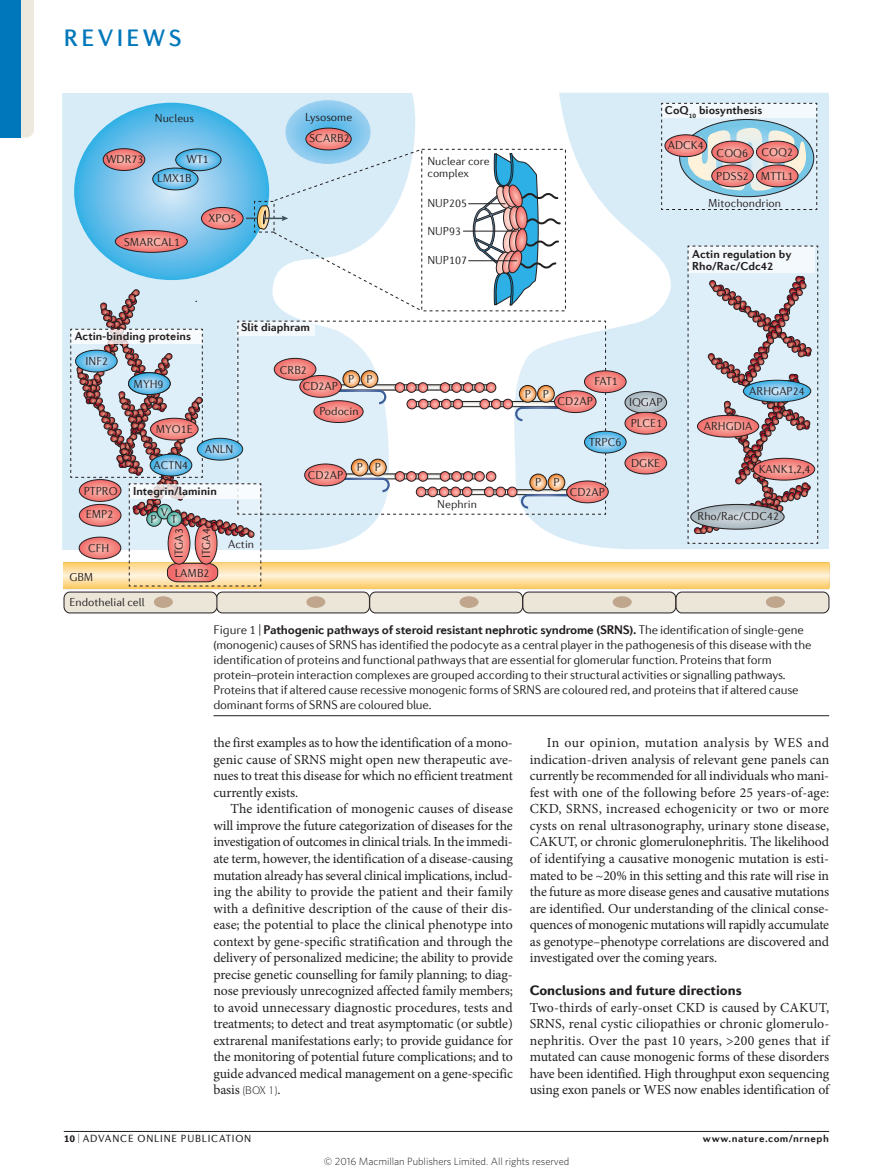
<style>
.page{position:relative;width:893px;height:1174px;background:#fff}
.page>*{position:absolute;margin:0;border:0;box-sizing:border-box;transform-origin:0 0}
.t1{font:500 24px "Diverda Sans Com";letter-spacing:.14em;color:#0077ba}
.Subhead_1{font:900 14.1px "Diverda Sans Com";color:#231f20}
.Body_text{font:13.8px/16.5px "Minion Pro";letter-spacing:-.01em;color:#231f20;text-align:justify}
.Body_first{font:13.8px/16.5px "Minion Pro";letter-spacing:-.01em;color:#231f20;text-align:justify}
.Figure_caption{font:300 12.75px/15px "Diverda Sans Com";letter-spacing:-.015em;color:#231f20}
.t2{font:300 11.7px/25px "Diverda Sans Com";color:#231f20}
.t3{font:700 11.7px/12px "Diverda Sans Com";color:#231f20}
.t4{font:300 10.5px "Whitney";color:#231f20}
.t5{font:10.5px "Diverda Sans Com";letter-spacing:.075em;color:#231f20;scale:.5 1}
.t6{font:700 10.5px "Diverda Sans Com";letter-spacing:.045em;color:#231f20}
.s1{font-weight:700}
.s2{font-weight:300}
.s3{color:#88a1c2}
.s4{font-weight:900}
</style>
<div class="page">
<div style="left:62px;top:93px;width:352px;height:457px;background:#d8ecf8"></div>
<div style="left:559px;top:93px;width:270px;height:456px;background:#d8ecf8"></div>
<div style="left:63px;top:562px;width:766px;height:27px;background:#f9c75b"></div>
<svg style="left:63px;top:563px;width:766px;height:25px"></svg>
<hr style="left:63px;top:574px;width:766px;height:2px;background:#fef1d3">
<hr style="left:63px;top:575px;width:766px;height:1px;background:#fef3da">
<div style="left:217px;top:592px;width:152px;height:21px;background:#ece6d9;border-radius:6px"></div>
<div style="left:216px;top:592px;width:154px;height:21px;border:1px solid #231f20;border-radius:6px"></div>
<div style="left:306px;top:596px;width:19px;height:12px;background:#bfa68c;border-radius:50%"></div>
<div style="left:64px;top:592px;width:153px;height:21px;background:#ece6d9;border-radius:6px"></div>
<div style="left:64px;top:592px;width:153px;height:21px;border:1px solid #231f20;border-radius:6px"></div>
<div style="left:154px;top:596px;width:19px;height:12px;background:#bfa68c;border-radius:50%"></div>
<div style="left:370px;top:592px;width:153px;height:21px;background:#ece6d9;border-radius:6px"></div>
<div style="left:370px;top:592px;width:153px;height:21px;border:1px solid #231f20;border-radius:6px"></div>
<div style="left:460px;top:596px;width:19px;height:12px;background:#bfa68c;border-radius:50%"></div>
<div style="left:523px;top:592px;width:153px;height:21px;background:#ece6d9;border-radius:6px"></div>
<div style="left:523px;top:592px;width:153px;height:21px;border:1px solid #231f20;border-radius:6px"></div>
<div style="left:613px;top:596px;width:19px;height:12px;background:#bfa68c;border-radius:50%"></div>
<div style="left:676px;top:592px;width:153px;height:21px;background:#ece6d9;border-radius:6px"></div>
<div style="left:676px;top:592px;width:153px;height:21px;border:1px solid #231f20;border-radius:6px"></div>
<div style="left:766px;top:596px;width:19px;height:12px;background:#bfa68c;border-radius:50%"></div>
<svg style="left:70px;top:100px;width:748px;height:487px"></svg>
<hr style="left:468px;top:260px;width:49px;height:1px;background:#231f20">
<hr style="left:463px;top:231px;width:54px;height:1px;background:#231f20">
<hr style="left:468px;top:203px;width:37px;height:1px;background:#231f20">
<hr style="left:64px;top:1131px;width:765px;height:1px;background:#231f20">
<hr style="left:213px;top:715px;width:616px;height:1px;background:#231f20">
<div style="left:21px;top:0;width:13px;height:138px;background:#eee9de"></div>
<div style="left:0;top:0;width:21px;height:138px;background:#0077ba"></div>
<h1 class="t1" style="left:64px;top:24px;width:119px">REVIEWS</h1>
<p class="t2" style="left:155px;top:105px;width:41px">Nucleus</p>
<p class="t2" style="left:305px;top:105px;width:49px">Lysosome</p>
<p class="t2" style="left:106px;top:147px;width:39px">WDR73</p>
<p class="t2" style="left:187px;top:147px;width:24px">WT1</p>
<p class="t2" style="left:157px;top:166px;width:36px">LMX1B</p>
<p class="t2" style="left:209px;top:205px;width:30px">XPO5</p>
<p class="t2" style="left:124px;top:229px;width:58px">SMARCAL1</p>
<p class="t2" style="left:309px;top:126px;width:42px">SCARB2</p>
<p class="t3" style="left:75px;top:330px;width:118px">Actin-binding proteins</p>
<p class="t2" style="left:86px;top:348px;width:24px">INF2</p>
<p class="t2" style="left:84px;top:478px;width:35px">PTPRO</p>
<p class="t2" style="left:86px;top:502px;width:29px">EMP2</p>
<p class="t2" style="left:134px;top:371px;width:31px">MYH9</p>
<p class="t2" style="left:156px;top:416px;width:39px">MYO1E</p>
<p class="t2" style="left:153px;top:453px;width:36px">ACTN4</p>
<p class="t2" style="left:205px;top:436px;width:30px">ANLN</p>
<p class="t3" style="left:133px;top:484px;width:85px">Integrin/laminin</p>
<p class="t2" style="left:161px;top:499px;width:9px">V</p>
<p class="t2" style="left:151px;top:506px;width:8px">P</p>
<p class="t2" style="left:171px;top:506px;width:7px">T</p>
<p class="t3" style="left:241px;top:321px;width:70px">Slit diaphram</p>
<p class="t2" style="left:280px;top:357px;width:29px">CRB2</p>
<p class="t2" style="left:303px;top:373px;width:37px">CD2AP</p>
<p class="t2" style="left:348px;top:366px;width:26px">P P</p>
<p class="t2" style="left:319px;top:398px;width:41px">Podocin</p>
<p class="t2" style="left:308px;top:462px;width:37px">CD2AP</p>
<p class="t2" style="left:357px;top:455px;width:26px">P P</p>
<p class="t2" style="left:88px;top:535px;width:23px">CFH</p>
<p class="t2" style="left:166px;top:558px;width:32px;rotate:-90deg">ITGA3</p>
<p class="t2" style="left:194px;top:558px;width:32px;rotate:-90deg">ITGA4</p>
<p class="t2" style="left:228px;top:531px;width:28px">Actin</p>
<p class="t2" style="left:69px;top:564px;width:77px">GBM<br>Endothelial cell</p>
<p class="t2" style="left:175px;top:560px;width:36px">LAMB2</p>
<p class="t2" style="left:427px;top:155px;width:64px;line-height:12px">Nuclear core complex</p>
<p class="t2" style="left:427px;top:191px;width:41px">NUP205</p>
<p class="t2" style="left:427px;top:218px;width:35px">NUP93</p>
<p class="t2" style="left:427px;top:248px;width:41px">NUP107</p>
<p class="t3" style="left:665px;top:104px;width:99px">CoQ<sub>10</sub> biosynthesis</p>
<p class="t2" style="left:668px;top:133px;width:38px">ADCK4</p>
<p class="t2" style="left:761px;top:139px;width:33px">COQ2</p>
<p class="t2" style="left:716px;top:141px;width:79px;line-height:23.2px">COQ6<br>PDSS2 MTTL1</p>
<p class="t2" style="left:708px;top:190px;width:74px">Mitochondrion</p>
<p class="t3" style="left:692px;top:248px;width:101px">Actin regulation by<br>Rho/Rac/Cdc42</p>
<p class="t2" style="left:437px;top:492px;width:41px">Nephrin</p>
<p class="t2" style="left:525px;top:381px;width:26px">P P</p>
<p class="t2" style="left:594px;top:368px;width:25px">FAT1</p>
<p class="t2" style="left:558px;top:389px;width:37px">CD2AP</p>
<p class="t2" style="left:589px;top:429px;width:34px">TRPC6</p>
<p class="t2" style="left:535px;top:470px;width:26px">P P</p>
<p class="t2" style="left:570px;top:479px;width:37px">CD2AP</p>
<p class="t2" style="left:629px;top:392px;width:35px;line-height:20.9px">IQGAP<br>PLCE1</p>
<p class="t2" style="left:631px;top:450px;width:31px">DGKE</p>
<p class="t2" style="left:749px;top:378px;width:57px">ARHGAP24</p>
<p class="t2" style="left:704px;top:413px;width:50px">ARHGDIA</p>
<p class="t2" style="left:759px;top:456px;width:53px">KANK1,2,4</p>
<p class="t2" style="left:697px;top:503px;width:83px">Rho/Rac/CDC42</p>
<p class="Figure_caption" style="left:213px;top:622px;width:600px">Figure 1 | <span class="s1">Pathogenic pathways of steroid resistant nephrotic syndrome (SRNS).</span> The identification of single-gene (monogenic) causes of SRNS has identified the podocyte as a central player in the pathogenesis of this disease with the identification of proteins and functional pathways that are essential for glomerular function. Proteins that form protein–protein interaction complexes are grouped according to their structural activities or signalling pathways.<br>Proteins that if altered cause recessive monogenic forms of SRNS are coloured red, and proteins that if altered cause dominant forms of SRNS are coloured blue.</p>
<p class="t3" style="left:680px;top:628px;width:150px">Nature Reviews <span class="s2">|</span> <span class="s3">Nephrology</span></p>
<p class="Body_text" style="left:213px;top:735px;width:301px;text-align:left">the first examples as to how the identification of a mono&shy;genic cause of SRNS might open new therapeutic ave&shy;nues to treat this disease for which no efficient treatment currently exists.</p>
<p class="Body_text" style="left:213px;top:801px;width:301px;text-indent:17px">The identification of monogenic causes of disease will improve the future categorization of diseases for the investigation of outcomes in clinical trials. In the immedi&shy;ate term, however, the identification of a disease-causing mutation already has several clinical implications, includ&shy;ing the ability to provide the patient and their family with a definitive description of the cause of their dis&shy;ease; the potential to place the clinical phenotype into context by gene-specific stratification and through the delivery of personalized medicine; the ability to provide precise genetic counselling for family planning; to diag&shy;nose previously unrecognized affected family members; to avoid unnecessary diagnostic procedures, tests and treatments; to detect and treat asymptomatic (or subtle) extrarenal manifestations early; to provide guidance for the monitoring of potential future complications; and to guide advanced medical management on a gene-specific basis</p>
<p class="Body_text" style="left:278px;top:1081px;width:5px">.</p>
<p class="Body_text" style="left:530px;top:735px;width:301px;text-indent:17px">In our opinion, mutation analysis by WES and indication-driven analysis of relevant gene panels can currently be recommended for all individuals who mani&shy;fest with one of the following before 25 years‑of‑age:<br>CKD, SRNS, increased echogenicity or two or more cysts on renal ultrasonography, urinary stone disease, CAKUT, or chronic glomerulonephritis. The likelihood of identifying a causative monogenic mutation is esti&shy;mated to be ~20% in this setting and this rate will rise in the future as more disease genes and causative mutations are identified. Our understanding of the clinical conse&shy;quences of monogenic mutations will rapidly accumulate as genotype–phenotype correlations are discovered and investigated over the coming years.</p>
<p class="Subhead_1" style="left:530px;top:981px;width:213px">Conclusions and future directions</p>
<p class="Body_first" style="left:530px;top:999px;width:301px">Two-thirds of early-onset CKD is caused by CAKUT, SRNS, renal cystic ciliopathies or chronic glomerulo&shy;nephritis. Over the past 10 years, &gt;200 genes that if mutated can cause monogenic forms of these disorders have been identified. High throughput exon sequencing using exon panels or WES now enables identification of</p>
<p class="t5" style="left:64px;top:1132px;width:377px"><span class="s4">10</span> | ADVANCE ONLINE PUBLICATION</p>
<p class="t6" style="left:703px;top:1132px;width:127px">www.nature.com/nrneph</p>
<p class="t4" style="left:324px;top:1154px;width:247px">© 2016 Macmillan Publishers Limited. All rights reserved</p>
</div>
